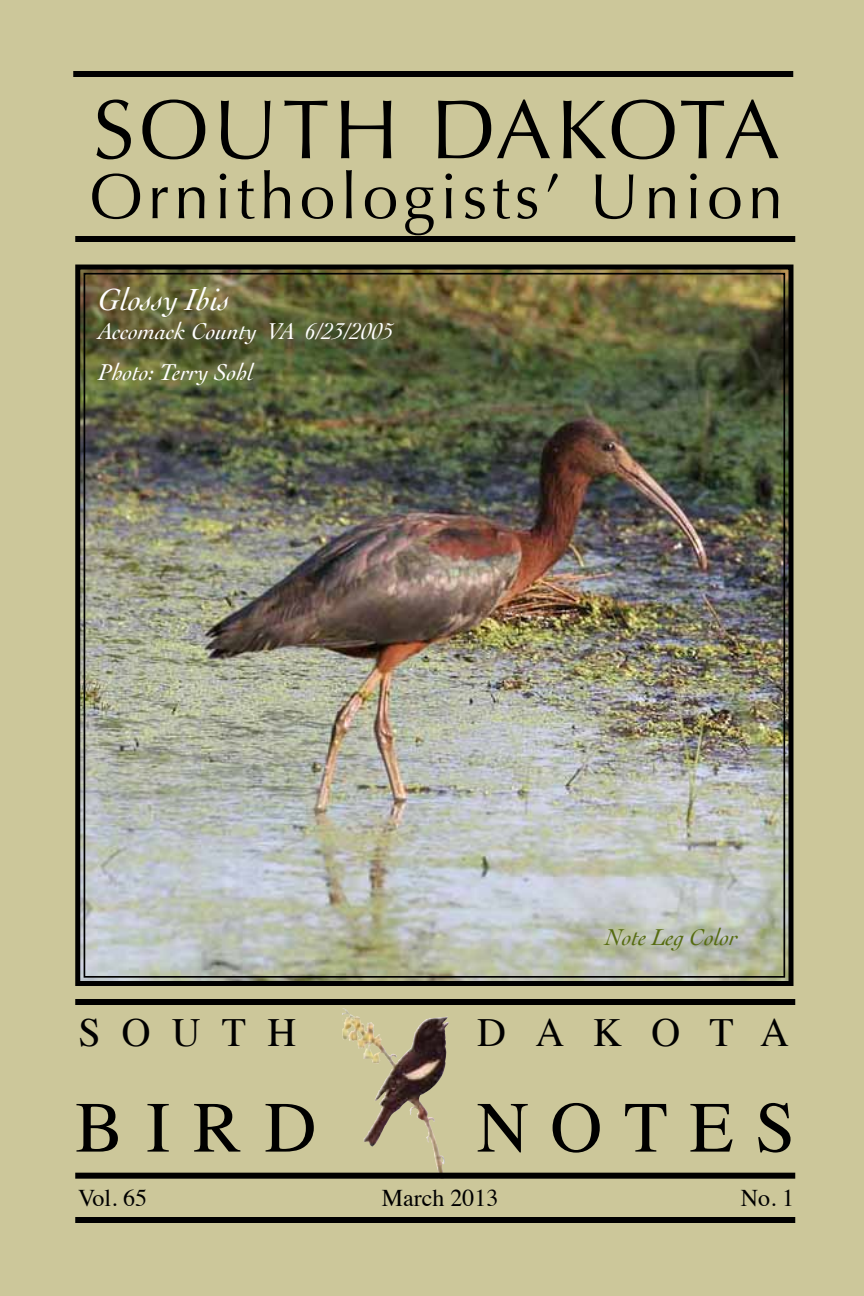
<style>
.page{position:relative;width:864px;height:1296px;background:#ccc79a}
.page>*{position:absolute;margin:0;border:0;box-sizing:border-box;transform-origin:0 0}
.t1{font:84px "Optima";letter-spacing:.05em;color:#000}
.t2{font:72px "Times";letter-spacing:.3em;color:#000}
.t3{font:64px "Optima";letter-spacing:.075em;color:#000}
.t4{font:40px "Times";letter-spacing:.65em;color:#000}
.t5{font:italic 32px "Cochin";color:#fff}
.t6{font:italic 24px/40.8px "Cochin";color:#fff}
.t7{font:24px "Times";color:#000}
.t8{font:italic 24px "Cochin";color:#566c11}
</style>
<div class="page">
<img style="left:75px;top:264px;width:719px;height:722px">
<div style="left:75px;top:236px;width:720px;height:6px;background:#000"></div>
<img style="left:342px;top:1012px;width:51px;height:105px">
<div style="left:75px;top:999px;width:720px;height:6px;background:#000"></div>
<div style="left:75px;top:1173px;width:720px;height:6px;background:#000"></div>
<div style="left:75px;top:1217px;width:720px;height:6px;background:#000"></div>
<div style="left:73px;top:71px;width:720px;height:6px;background:#000"></div>
<h1 class="t1" style="left:93px;top:81px;width:689px">SOUTH DAKOTA</h1>
<h3 class="t3" style="left:90px;top:159px;width:695px">Ornithologists’ Union</h3>
<h3 class="t5" style="left:99px;top:278px;width:133px">Glossy Ibis</h3>
<p class="t6" style="left:99px;top:310px;width:296px">Accomack County VA 6/23/2005<br>Photo: Terry Sohl</p>
<p class="t8" style="left:606px;top:921px;width:134px">Note Leg Color</p>
<h3 class="t4" style="left:78px;top:995px;width:220px">SOUTH</h3>
<h3 class="t4" style="left:477px;top:995px;width:313px">DAKOTA</h3>
<h2 class="t2" style="left:75px;top:1060px;width:243px">BIRD</h2>
<h2 class="t2" style="left:477px;top:1060px;width:308px">NOTES</h2>
<p class="t7" style="left:78px;top:1176px;width:70px">VOL. 65</p>
<p class="t7" style="left:382px;top:1176px;width:118px">MARCH 2013</p>
<p class="t7" style="left:741px;top:1176px;width:55px">NO. 1</p>
</div>
